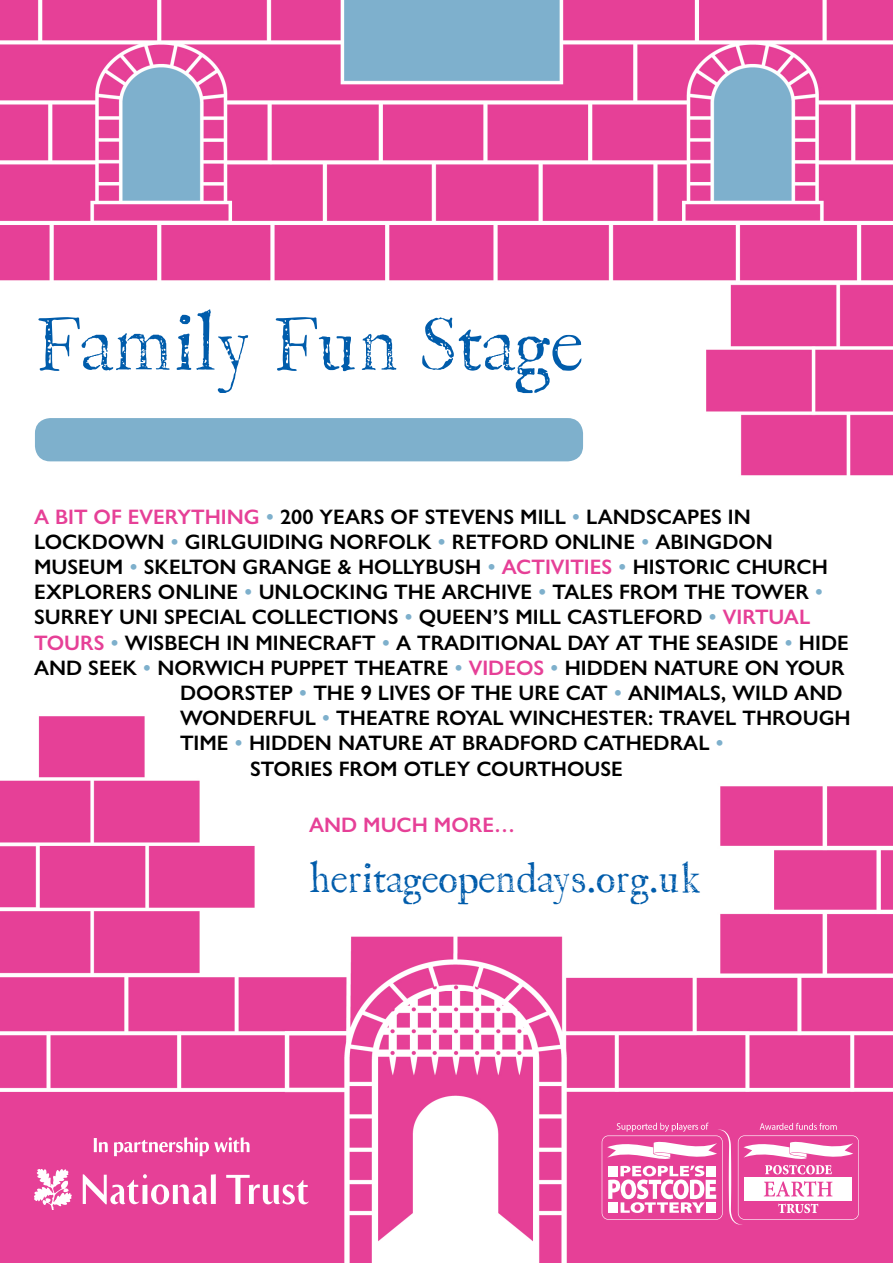
<style>
.page{position:relative;width:893px;height:1263px;background:#fff}
.page>*{position:absolute;margin:0;border:0;box-sizing:border-box;transform-origin:0 0}
.t1{font:75px "P22 Franklin Caslon";color:#005cab}
.t2{font:39px "P22 Franklin Caslon";color:#005cab}
.t3{font:600 21px "Gill Sans Nova";color:#000}
.t4{font:600 21px "Gill Sans Nova";color:#e64097}
.s1{color:#e64097}
.s2{color:#7eb0cc}
</style>
<div class="page">
<img style="left:0;top:0;width:893px;height:1263px">
<div style="left:35px;top:418px;width:548px;height:43px;background:#7eb0cc;border-radius:15px"></div>
<svg style="left:226px;top:1175px;width:83px;height:29px"></svg>
<div style="left:211px;top:1174px;width:5px;height:30px;background:#fff"></div>
<div style="left:173px;top:1185px;width:5px;height:19px;background:#fff"></div>
<svg style="left:178px;top:1184px;width:30px;height:20px"></svg>
<svg style="left:83px;top:1174px;width:86px;height:30px"></svg>
<svg style="left:34px;top:1169px;width:38px;height:41px"></svg>
<svg style="left:94px;top:1138px;width:14px;height:14px"></svg>
<svg style="left:114px;top:1137px;width:136px;height:19px"></svg>
<svg style="left:602px;top:1122px;width:257px;height:103px"></svg>
<p class="t1" style="left:34px;top:305px;width:550px">Family Fun Stage</p>
<p class="t3" style="left:34px;top:503px;width:718px"><span class="s1">A BIT OF EVERYTHING</span> <span class="s2">•</span> 200 YEARS OF STEVENS MILL <span class="s2">•</span> LANDSCAPES IN</p>
<p class="t3" style="left:34px;top:529px;width:740px">LOCKDOWN <span class="s2">•</span> GIRLGUIDING NORFOLK <span class="s2">•</span> RETFORD ONLINE <span class="s2">•</span> ABINGDON</p>
<p class="t3" style="left:34px;top:554px;width:795px">MUSEUM <span class="s2">•</span> SKELTON GRANGE &amp; HOLLYBUSH <span class="s2">•</span> <span class="s1">ACTIVITIES</span> <span class="s2">•</span> HISTORIC CHURCH</p>
<p class="t3" style="left:34px;top:579px;width:791px">EXPLORERS ONLINE <span class="s2">•</span> UNLOCKING THE ARCHIVE <span class="s2">•</span> TALES FROM THE TOWER <span class="s2">•</span></p>
<p class="t3" style="left:34px;top:604px;width:778px">SURREY UNI SPECIAL COLLECTIONS <span class="s2">•</span> QUEEN’S MILL CASTLEFORD <span class="s2">•</span> <span class="s1">VIRTUAL</span></p>
<p class="t3" style="left:34px;top:629px;width:816px"><span class="s1">TOURS</span> <span class="s2">•</span> WISBECH IN MINECRAFT <span class="s2">•</span> A TRADITIONAL DAY AT THE SEASIDE <span class="s2">•</span> HIDE</p>
<p class="t3" style="left:34px;top:655px;width:812px">AND SEEK <span class="s2">•</span> NORWICH PUPPET THEATRE <span class="s2">•</span> <span class="s1">VIDEOS</span> <span class="s2">•</span> HIDDEN NATURE ON YOUR</p>
<p class="t3" style="left:180px;top:680px;width:664px">DOORSTEP <span class="s2">•</span> THE 9 LIVES OF THE URE CAT <span class="s2">•</span> ANIMALS, WILD AND</p>
<p class="t3" style="left:180px;top:705px;width:672px">WONDERFUL <span class="s2">•</span> THEATRE ROYAL WINCHESTER: TRAVEL THROUGH</p>
<p class="t3" style="left:180px;top:730px;width:545px">TIME <span class="s2">•</span> HIDDEN NATURE AT BRADFORD CATHEDRAL <span class="s2">•</span></p>
<p class="t3" style="left:250px;top:755px;width:374px">STORIES FROM OTLEY COURTHOUSE</p>
<p class="t4" style="left:309px;top:812px;width:208px">AND MUCH MORE…</p>
<p class="t2" style="left:309px;top:857px;width:393px">heritageopendays.org.uk</p>
</div>
